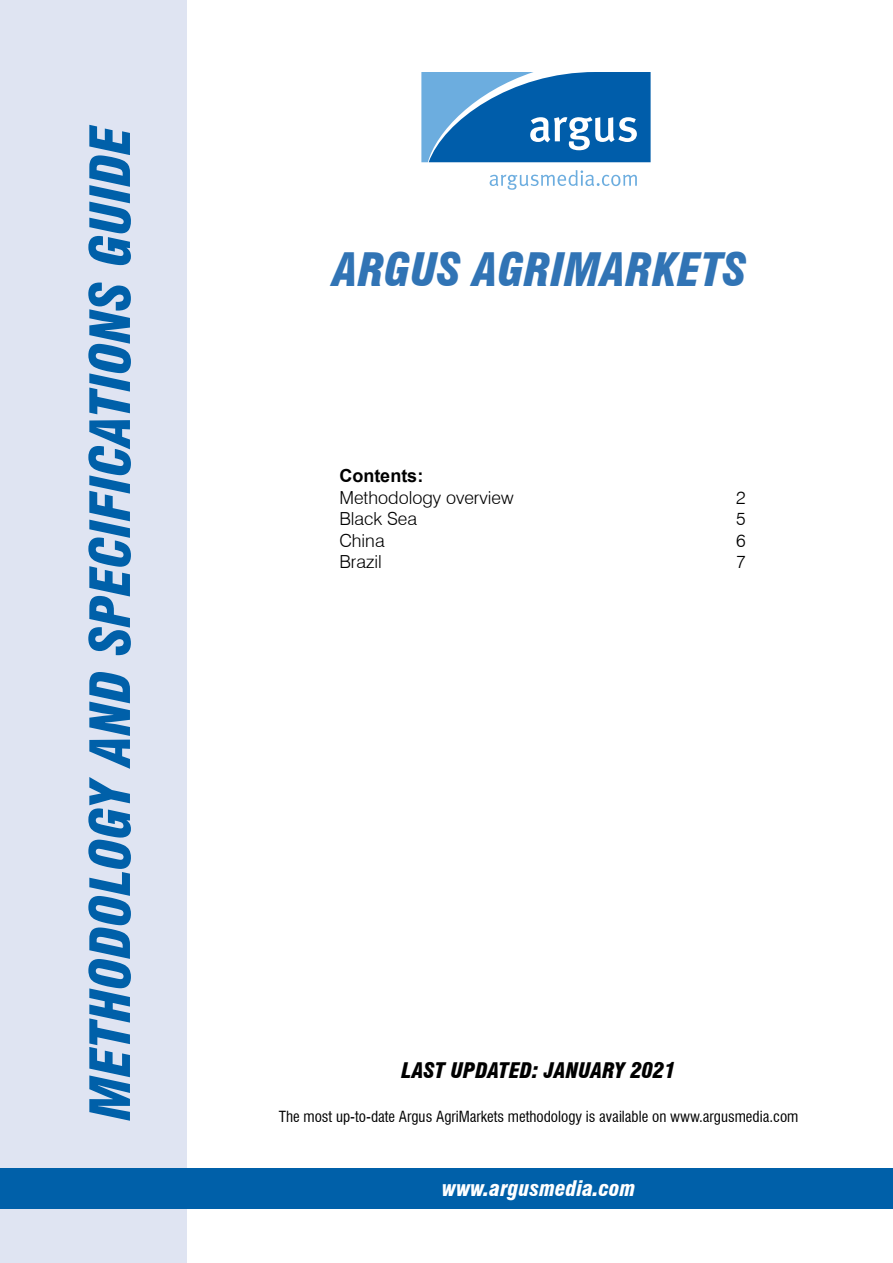
<style>
.page{position:relative;width:893px;height:1263px;background:#fff}
.page>*{position:absolute;margin:0;border:0;box-sizing:border-box;transform-origin:0 0}
.t1{font:italic 900 condensed 54px "Swiss 721 BT";color:#0060a9}
.t2{font:italic 900 condensed 45px "Swiss 721 BT";color:#3174b5}
.t3{font:italic 900 condensed 21px "Swiss 721 BT";color:#000}
.t4{font:italic 900 condensed 21px "Swiss 721 BT";color:#fff}
.t5{font:300 18px "Swiss 721 BT";color:#000}
.t6{font:700 18px "Arial";color:#000}
.t7{font:condensed 15px "Swiss 721 BT";color:#000}
</style>
<div class="page">
<div style="left:0;top:0;width:186px;height:1263px;background:#dfe4f2"></div>
<div style="left:0;top:1168px;width:893px;height:41px;background:#0060a9"></div>
<svg style="left:421px;top:72px;width:230px;height:90px;background:#327fbd"></svg>
<svg style="left:490px;top:170px;width:147px;height:20px"></svg>
<h1 class="t1" style="left:78px;top:1120px;width:997px;rotate:-90deg">METHODOLOGY AND SPECIFICATIONS GUIDE</h1>
<h2 class="t2" style="left:333px;top:243px;width:415px">ARG US AGRIMARKETS</h2>
<p class="t6" style="left:339px;top:463px;width:85px">Contents:</p>
<p class="t5" style="left:339px;top:486px;width:176px">Methodology overview</p>
<p class="t5" style="left:736px;top:486px;width:11px">2</p>
<p class="t5" style="left:339px;top:508px;width:79px">Black Sea</p>
<p class="t5" style="left:736px;top:508px;width:11px">5</p>
<p class="t5" style="left:339px;top:529px;width:47px">China</p>
<p class="t5" style="left:736px;top:529px;width:11px">6</p>
<p class="t5" style="left:339px;top:551px;width:44px">Brazil</p>
<p class="t5" style="left:736px;top:551px;width:11px">7</p>
<h3 class="t3" style="left:401px;top:1058px;width:276px">LAST UPDATED: JANUARY 2021</h3>
<p class="t7" style="left:279px;top:1107px;width:521px">The most up-to-date Argus AgriMarkets methodology is available on www.argusmedia.com</p>
<h3 class="t4" style="left:442px;top:1176px;width:195px">WWW.ARGUSMEDIA.COM</h3>
</div>
